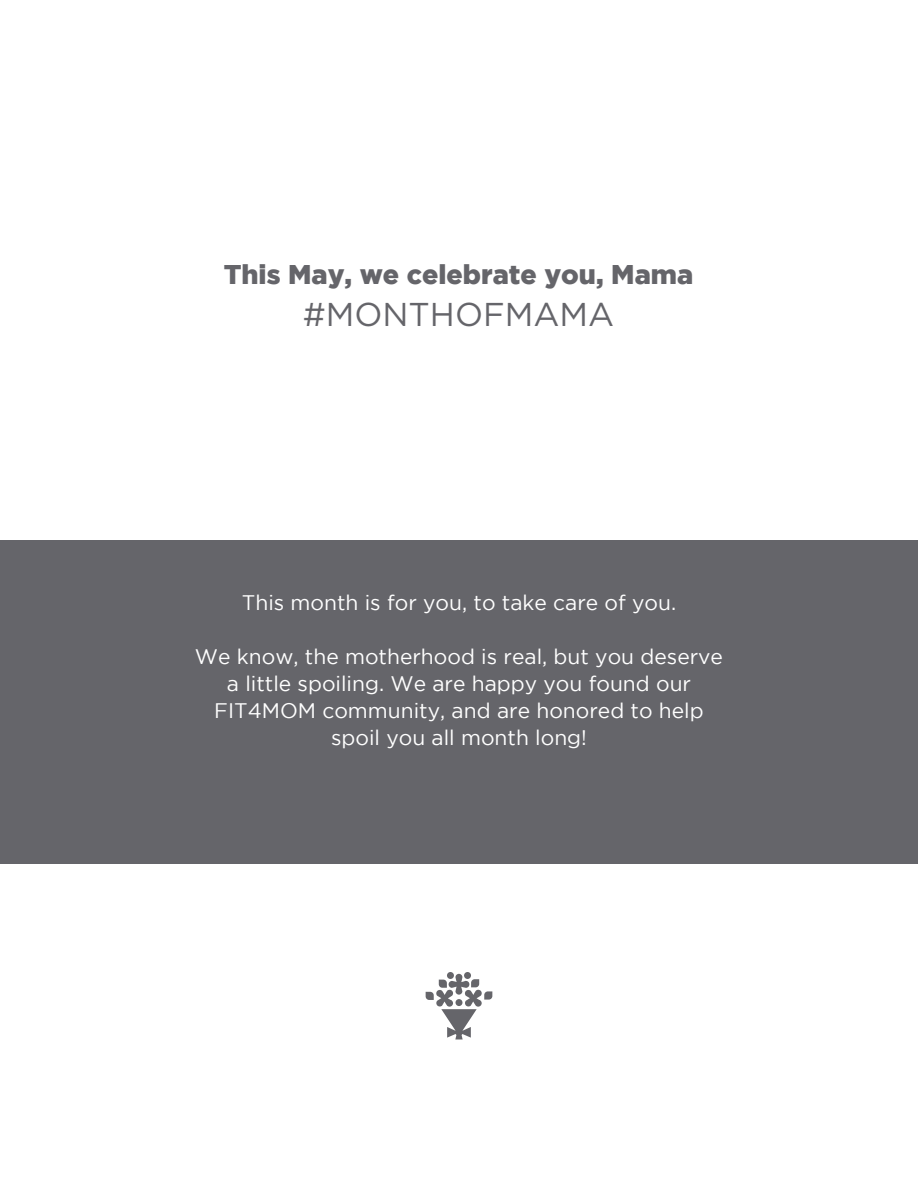
<style>
.page{position:relative;width:918px;height:1188px;background:#fff}
.page>*{position:absolute;margin:0;border:0;box-sizing:border-box;transform-origin:0 0}
.t1{font:33px "Gotham HTF";color:#65656a}
.t2{font:900 27px "Gotham";color:#65656a}
.t3{font:21px/27px "Gotham";color:#fff;text-align:center}
</style>
<div class="page">
<div style="left:0;top:540px;width:918px;height:324px;background:#65656a"></div>
<div style="left:447px;top:972px;width:7px;height:7px;background:#65656a;border-radius:50%"></div>
<div style="left:464px;top:972px;width:7px;height:7px;background:#65656a;border-radius:50%"></div>
<svg style="left:426px;top:974px;width:66px;height:65px"></svg>
<p class="t2" style="left:224px;top:258px;width:471px">This May, we celebrate you, Mama</p>
<h1 class="t1" style="left:303px;top:296px;width:313px">#MONTHOFMAMA</h1>
<p class="t3" style="left:242px;top:588px;width:436px">This month is for you, to take care of you.</p>
<p class="t3" style="left:195px;top:642px;width:530px">We know, the motherhood is real, but you deserve a little spoiling. We are happy you found our FIT4MOM community, and are honored to help spoil you all month long!</p>
</div>
